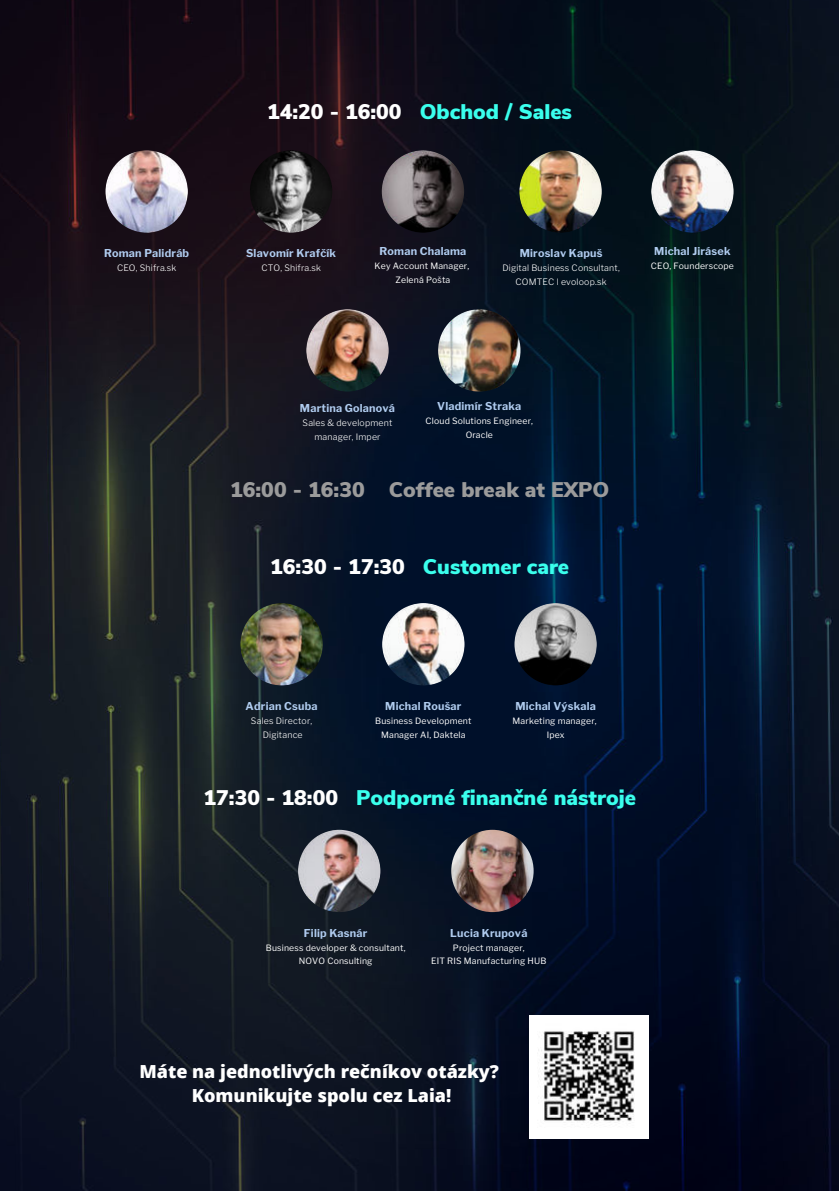
<style>
.page{position:relative;width:839px;height:1191px;background:#fff}
.page>*{position:absolute;margin:0;border:0;box-sizing:border-box;transform-origin:0 0}
.t1{font:900 21.2px "Nunito Sans";color:#3affed}
.t2{font:900 21.2px "Nunito Sans";color:#9b9b9b}
.t3{font:800 18px/24px "Open Sans";color:#fff;text-align:center}
.t4{font:700 10.8px "Libre Franklin";letter-spacing:.02em;color:#b0ccef}
.t5{font:300 8.8px/13.8px "Libre Franklin";letter-spacing:.02em;color:#fff;text-align:center}
.t6{font:8.6px/13.6px "Libre Franklin";letter-spacing:.02em;color:#fff;text-align:center}
.s1{color:#fff}
</style>
<div class="page">
<img style="left:0;top:0;width:838px;height:1191px">
<img style="left:105px;top:150px;width:83px;height:83px;border-radius:50%">
<img style="left:250px;top:150px;width:82px;height:83px;border-radius:50%">
<img style="left:382px;top:150px;width:82px;height:83px;border-radius:50%">
<img style="left:519px;top:150px;width:82px;height:83px;border-radius:50%">
<img style="left:651px;top:150px;width:82px;height:83px;border-radius:50%">
<img style="left:306px;top:309px;width:82px;height:83px;border-radius:50%">
<img style="left:438px;top:309px;width:82px;height:83px;border-radius:50%">
<img style="left:240px;top:603px;width:83px;height:82px;border-radius:50%">
<img style="left:382px;top:603px;width:82px;height:82px;border-radius:50%">
<img style="left:514px;top:603px;width:83px;height:82px;border-radius:50%">
<img style="left:298px;top:830px;width:82px;height:82px;border-radius:50%">
<img style="left:451px;top:830px;width:82px;height:82px;border-radius:50%">
<img style="left:529px;top:1016px;width:119px;height:122px">
<h1 class="t1" style="left:267px;top:96px;width:306px"><span class="s1">14:20 - 16:00</span> Obchod / Sales</h1>
<p class="t4" style="left:104px;top:247px;width:86px">Roman Palidráb</p>
<p class="t5" style="left:117px;top:261px;width:61px">CEO, Shifra.sk</p>
<p class="t4" style="left:246px;top:247px;width:91px">Slavomír Krafčík</p>
<p class="t5" style="left:261px;top:261px;width:61px">CTO, Shifra.sk</p>
<p class="t4" style="left:379px;top:244px;width:88px">Roman Chalama</p>
<p class="t6" style="left:374px;top:259px;width:96px">Key Account Manager,<br>Zelená Pošta</p>
<p class="t4" style="left:519px;top:247px;width:84px">Miroslav Kapuš</p>
<p class="t5" style="left:502px;top:261px;width:119px">Digital Business Consultant,<br>COMTEC l evoloop.sk</p>
<p class="t4" style="left:654px;top:244px;width:78px">Michal Jirásek</p>
<p class="t6" style="left:650px;top:259px;width:85px">CEO, Founderscope</p>
<p class="t4" style="left:300px;top:402px;width:96px">Martina Golanová</p>
<p class="t5" style="left:302px;top:416px;width:91px">Sales &amp; development manager, Imper</p>
<p class="t4" style="left:437px;top:399px;width:86px">Vladimír Straka</p>
<p class="t6" style="left:425px;top:414px;width:109px">Cloud Solutions Engineer,<br>Oracle</p>
<h1 class="t2" style="left:230px;top:474px;width:380px">16:00 - 16:30 Coffee break at EXPO</h1>
<h1 class="t1" style="left:270px;top:551px;width:300px"><span class="s1">16:30 - 17:30</span> Customer care</h1>
<p class="t4" style="left:246px;top:699px;width:73px">Adrian Csuba</p>
<p class="t5" style="left:251px;top:714px;width:63px">Sales Director,<br>Digitance</p>
<p class="t4" style="left:385px;top:699px;width:78px">Michal Roušar</p>
<p class="t6" style="left:375px;top:714px;width:98px">Business Development<br>Manager AI, Daktela</p>
<p class="t4" style="left:515px;top:699px;width:82px">Michal Výskala</p>
<p class="t6" style="left:512px;top:714px;width:86px">Marketing manager,<br>Ipex</p>
<h1 class="t1" style="left:203px;top:782px;width:434px"><span class="s1">17:30 - 18:00</span> Podporné finančné nástroje</h1>
<p class="t4" style="left:304px;top:926px;width:65px">Filip Kasnár</p>
<p class="t6" style="left:266px;top:941px;width:141px">Business developer &amp; consultant,<br>NOVO Consulting</p>
<p class="t4" style="left:450px;top:926px;width:79px">Lucia Krupová</p>
<p class="t6" style="left:431px;top:941px;width:117px">Project manager,<br>EIT RIS Manufacturing HUB</p>
<h2 class="t3" style="left:139px;top:1059px;width:361px">Máte na jednotlivých rečníkov otázky?<br>Komunikujte spolu cez Laia!</h2>
</div>
